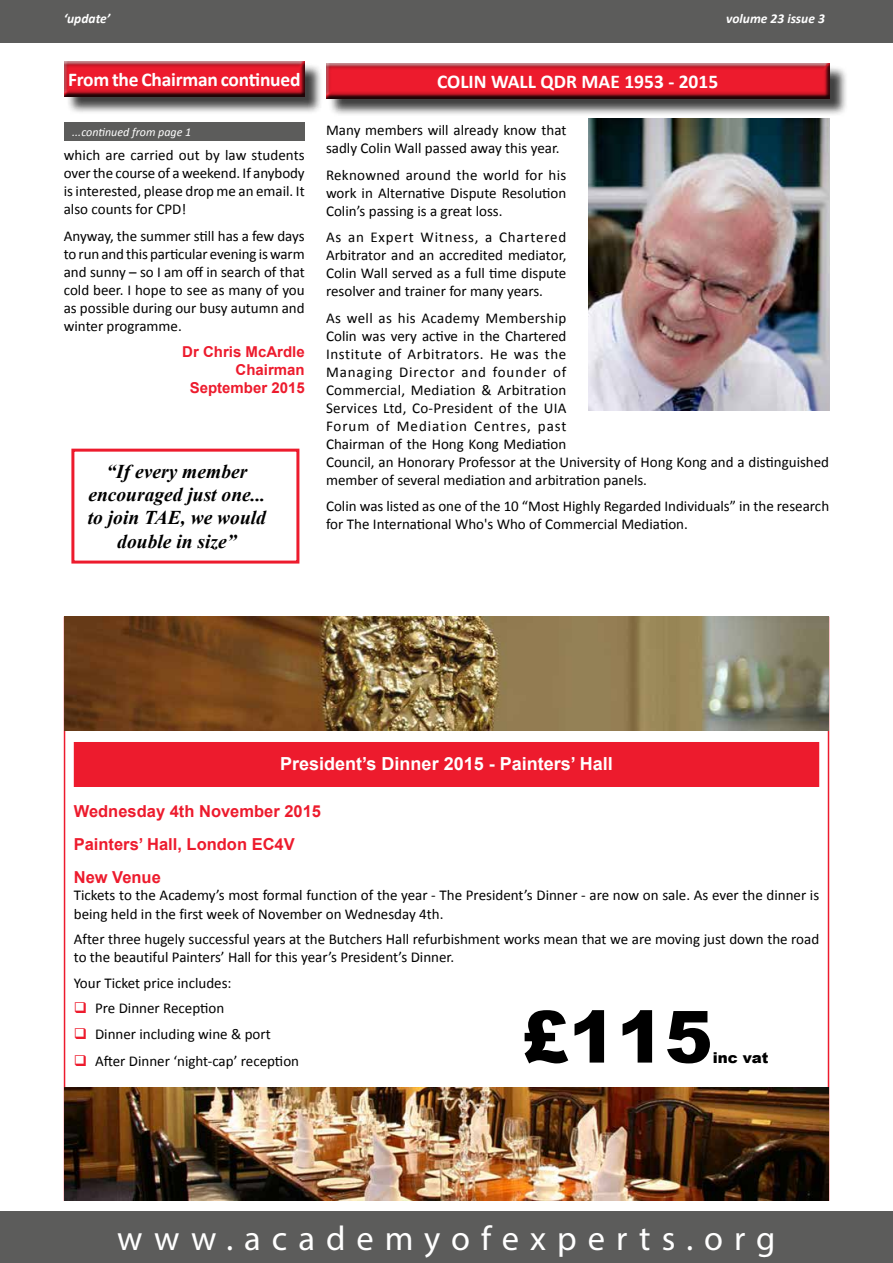
<style>
.page{position:relative;width:893px;height:1263px;background:#fff}
.page>*{position:absolute;margin:0;border:0;box-sizing:border-box;transform-origin:0 0}
.t1{font:900 72px "Arial";color:#000}
.t2{font:34.5px "Myriad Pro";letter-spacing:.32em;color:#fff}
.t3{font:italic 700 19.5px/23.4px "Times New Roman";color:#000;text-align:center}
.t4{font:700 19.5px "Calibri";letter-spacing:-.01em;color:#fff}
.t5{font:700 18px "Arial";color:#fff}
.t6{font:700 16.5px/32.5px "Arial";color:#ed1b2d}
.t7{font:15px/18px "Calibri";color:#000}
.t8{font:700 15px/18px "Arial";color:#ed1b2d;text-align:right}
.t9{font:900 15px "Arial";color:#000}
.t10{font:italic 700 13.5px "Calibri";color:#fff}
.t11{font:italic 12px "Calibri";color:#fff}
</style>
<div class="page">
<div style="left:0;top:0;width:893px;height:43px;background:#5c5c5b"></div>
<div style="left:0;top:1212px;width:893px;height:51px;background:#5c5c5b"></div>
<div style="left:66px;top:63px;width:258px;height:52px;background:#000;opacity:.75"></div>
<div style="left:61px;top:60px;width:248px;height:38px;background:#000;opacity:.75"></div>
<div style="left:64px;top:122px;width:241px;height:19px;background:#5c5c5b"></div>
<div style="left:71px;top:449px;width:228px;height:115px;border:3px solid #ed1b2d"></div>
<div style="left:74px;top:742px;width:745px;height:45px;background:#ed1b2d"></div>
<img style="left:65px;top:617px;width:763px;height:113px">
<img style="left:65px;top:1087px;width:763px;height:114px">
<img style="left:588px;top:119px;width:241px;height:291px">
<div style="left:328px;top:65px;width:520px;height:52px;background:#000;opacity:.75"></div>
<div style="left:325px;top:62px;width:505px;height:38px;background:#000;opacity:.75"></div>
<p class="t10" style="left:64px;top:9px;width:48px">‘update’</p>
<p class="t10" style="left:726px;top:9px;width:100px">volume 23 issue 3</p>
<h3 class="t4" style="left:68px;top:66px;width:234px">From the Chairman continued</h3>
<p class="t11" style="left:72px;top:124px;width:120px">...continued from page 1</p>
<p class="t7" style="left:64px;top:146px;width:242px;text-align:justify">which are carried out by law students over the course of a weekend. If anybody is interested, please drop me an email. It also counts for CPD!</p>
<p class="t7" style="left:64px;top:227px;width:242px;text-align:justify">Anyway, the summer still has a few days to run and this particular evening is warm and sunny – so I am off in search of that cold beer. I hope to see as many of you as possible during our busy autumn and winter programme.</p>
<p class="t8" style="left:182px;top:343px;width:124px">Dr Chris McArdle<br>Chairman<br>September 2015</p>
<h3 class="t3" style="left:88px;top:459px;width:180px">“If every member encouraged just one... to join TAE, we would double in size”</h3>
<h3 class="t4" style="left:437px;top:68px;width:283px">COLIN WALL QDR MAE 1953 - 2015</h3>
<p class="t7" style="left:326px;top:121px;width:242px">Many members will already know that sadly Colin Wall passed away this year.</p>
<p class="t7" style="left:326px;top:165px;width:242px;text-align:justify">Reknowned around the world for his work in Alternative Dispute Resolution Colin’s passing is a great loss.</p>
<p class="t7" style="left:326px;top:228px;width:242px;text-align:justify">As an Expert Witness, a Chartered Arbitrator and an accredited mediator, Colin Wall served as a full time dispute resolver and trainer for many years.</p>
<p class="t7" style="left:326px;top:308px;width:505px">As well as his Academy Membership<br>Colin was very active in the Chartered<br>Institute of Arbitrators. He was the<br>Managing Director and founder of<br>Commercial, Mediation &amp; Arbitration<br>Services Ltd, Co-President of the UIA<br>Forum of Mediation Centres, past<br>Chairman of the Hong Kong Mediation<br>Council, an Honorary Professor at the University of Hong Kong and a distinguished member of several mediation and arbitration panels.</p>
<p class="t7" style="left:326px;top:497px;width:505px">Colin was listed as one of the 10 “Most Highly Regarded Individuals” in the research for The International Who's Who of Commercial Mediation.</p>
<p class="t5" style="left:280px;top:751px;width:334px">President’s Dinner 2015 - Painters’ Hall</p>
<p class="t6" style="left:74px;top:795px;width:249px">Wednesday 4th November 2015<br>Painters’ Hall, London EC4V<br>New Venue</p>
<p class="t7" style="left:74px;top:886px;width:747px">Tickets to the Academy’s most formal function of the year - The President’s Dinner - are now on sale. As ever the dinner is being held in the first week of November on Wednesday 4th.</p>
<p class="t7" style="left:74px;top:929px;width:747px">After three hugely successful years at the Butchers Hall refurbishment works mean that we are moving just down the road to the beautiful Painters’ Hall for this year’s President’s Dinner.</p>
<p class="t7" style="left:95px;top:969px;width:206px;line-height:26.1px;text-indent:-21px">Your Ticket price includes:<br>Pre Dinner Reception<br>Dinner including wine &amp; port<br>After Dinner ‘night-cap’ reception</p>
<h1 class="t1" style="left:521px;top:984px;width:194px">£115</h1>
<p class="t9" style="left:713px;top:1046px;width:57px">inc vat</p>
<h2 class="t2" style="left:117px;top:1217px;width:660px">www.academyofexperts.org</h2>
</div>
